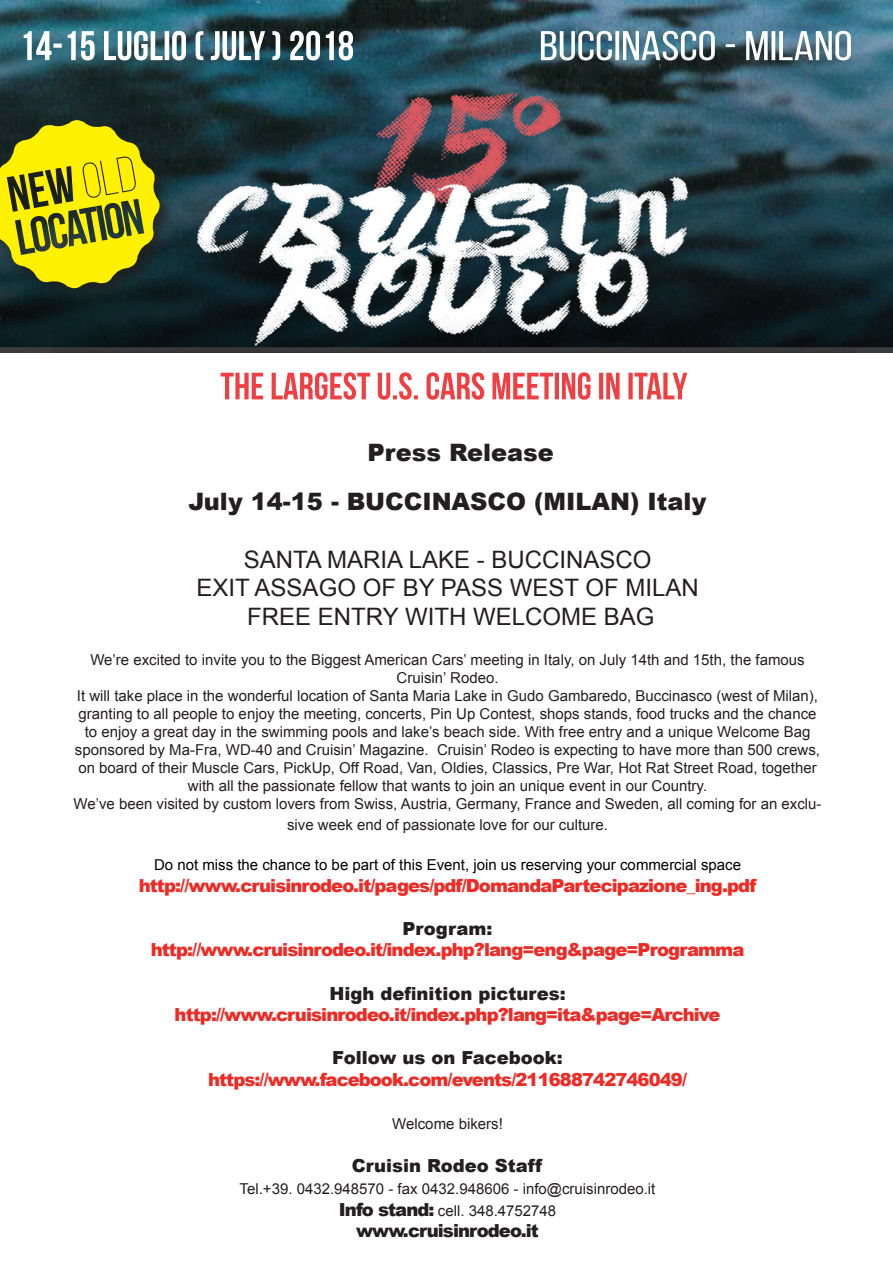
<style>
.page{position:relative;width:893px;height:1263px;background:#fff}
.page>*{position:absolute;margin:0;border:0;box-sizing:border-box;transform-origin:0 0}
.t1{font:24px "Arial";color:#231f20}
.t2{font:900 24px "Arial";color:#231f20}
.t3{font:900 18px "Arial";letter-spacing:-.05em;color:#ee2a25}
.t4{font:900 18px "Arial";color:#231f20}
.t5{font:900 18px "Arial";letter-spacing:-.05em;color:#231f20}
.t6{font:15px/18px "Arial";color:#231f20;text-align:center}
.t7{font:15px "Arial";color:#000}
.s1{font-weight:900;font-size:18px}
</style>
<div class="page">
<img style="left:0;top:0;width:893px;height:352px">
<svg style="left:0;top:117px;width:52px;height:174px;background:#949314"></svg>
<img style="left:52px;top:65px;width:804px;height:287px">
<svg style="left:24px;top:31px;width:329px;height:29px"></svg>
<svg style="left:541px;top:31px;width:310px;height:29px"></svg>
<svg style="left:221px;top:372px;width:466px;height:28px"></svg>
<p class="t2" style="left:367px;top:439px;width:188px">Press Release</p>
<p class="t2" style="left:189px;top:488px;width:520px">July 14-15 - BUCCINASCO (MILAN) Italy</p>
<p class="t1" style="left:244px;top:543px;width:409px">SANTA MARIA LAKE - BUCCINASCO</p>
<p class="t1" style="left:196px;top:572px;width:504px">EXIT ASSAGO OF BY PASS WEST OF MILAN</p>
<p class="t1" style="left:247px;top:601px;width:409px">FREE ENTRY WITH WELCOME BAG</p>
<p class="t6" style="left:90px;top:651px;width:716px">We’re excited to invite you to the Biggest American Cars’ meeting in Italy, on July 14th and 15th, the famous<br>Cruisin’ Rodeo.</p>
<p class="t6" style="left:75px;top:687px;width:747px">It will take place in the wonderful location of Santa Maria Lake in Gudo Gambaredo, Buccinasco (west of Milan), granting to all people to enjoy the meeting, concerts, Pin Up Contest, shops stands, food trucks and the chance to enjoy a great day in the swimming pools and lake’s beach side. With free entry and a unique Welcome Bag sponsored by Ma-Fra, WD-40 and Cruisin’ Magazine. Cruisin’ Rodeo is expecting to have more than 500 crews, on board of their Muscle Cars, PickUp, Off Road, Van, Oldies, Classics, Pre War, Hot Rat Street Road, together with all the passionate fellow that wants to join an unique event in our Country.</p>
<p class="t6" style="left:73px;top:793px;width:750px;line-height:21.6px">We’ve been visited by custom lovers from Swiss, Austria, Germany, France and Sweden, all coming for an exclu&shy;sive week end of passionate love for our culture.</p>
<p class="t7" style="left:154px;top:855px;width:588px">Do not miss the chance to be part of this Event, join us reserving your commercial space</p>
<p class="t3" style="left:139px;top:875px;width:619px">http://www.cruisinrodeo.it/pages/pdf/DomandaPartecipazione_ing.pdf</p>
<p class="t4" style="left:403px;top:918px;width:91px">Program:</p>
<p class="t3" style="left:151px;top:940px;width:595px">http://www.cruisinrodeo.it/index.php?lang=eng&amp;page=Programma</p>
<p class="t4" style="left:329px;top:983px;width:238px">High definition pictures:</p>
<p class="t3" style="left:175px;top:1005px;width:547px">http://www.cruisinrodeo.it/index.php?lang=ita&amp;page=Archive</p>
<p class="t4" style="left:332px;top:1048px;width:232px">Follow us on Facebook:</p>
<p class="t3" style="left:208px;top:1069px;width:480px">https://www.facebook.com/events/211688742746049/</p>
<p class="t6" style="left:392px;top:1115px;width:112px">Welcome bikers!</p>
<p class="t4" style="left:352px;top:1156px;width:192px">Cruisin Rodeo Staff</p>
<p class="t6" style="left:240px;top:1180px;width:417px">Tel.+39. 0432.948570 - fax 0432.948606 - info@cruisinrodeo.it</p>
<p class="t6" style="left:339px;top:1201px;width:219px"><span class="s1">Info stand:</span> cell. 348.4752748</p>
<p class="t5" style="left:356px;top:1221px;width:184px">www.cruisinrodeo.it</p>
</div>
